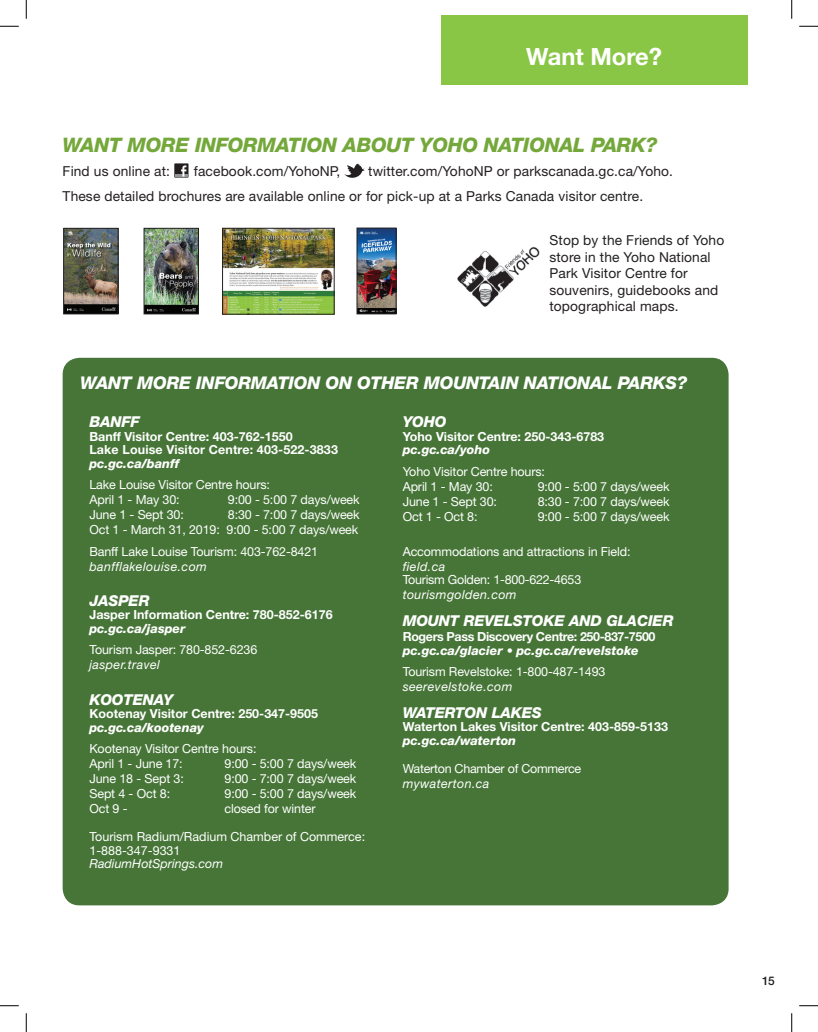
<style>
.page{position:relative;width:818px;height:1032px;background:#fff}
.page>*{position:absolute;margin:0;border:0;box-sizing:border-box;transform-origin:0 0}
.t1{font:700 23.75px "Helvetica Neue LT Std";color:#fff}
.t2{font:italic 800 20px "Helvetica Neue LT Std";letter-spacing:-.01em;color:#74a83a}
.t3{font:italic 800 17.5px "Helvetica Neue LT Std";letter-spacing:-.01em;color:#fff}
.t4{font:italic 800 15px "Helvetica Neue LT Std";letter-spacing:-.01em;color:#fff}
.t5{font:13.75px/16.5px "Helvetica Neue LT Std";letter-spacing:.01em;color:#231f20}
.t6{font:12.5px/15px "Helvetica Neue LT Std";letter-spacing:-.01em;color:#fff}
.t7{font:700 12.5px/13.8px "Helvetica Neue LT Std";color:#fff}
.t8{font:italic 800 12.5px "Helvetica Neue LT Std";color:#fff}
.t9{font:italic 12.5px "Helvetica Neue LT Std";letter-spacing:.03em;color:#fff}
.t10{font:700 12.5px "Helvetica Neue LT Std";letter-spacing:-.03em;color:#fff}
.t11{font:italic 12.5px "Helvetica Neue LT Std";color:#fff}
.t12{font:500 11.88px "Helvetica Neue LT Std";color:#231f20}
</style>
<div class="page">
<img style="left:224px;top:230px;width:108px;height:82px">
<div style="left:222px;top:228px;width:112px;height:86px;border:1px solid #231f20"></div>
<div style="left:441px;top:15px;width:306px;height:70px;background:#8ac645"></div>
<div style="left:63px;top:358px;width:665px;height:547px;background:#467537;border-radius:17px"></div>
<div style="left:174px;top:163px;width:14px;height:14px;background:#221d1f"></div>
<svg style="left:175px;top:165px;width:12px;height:11px"></svg>
<svg style="left:344px;top:164px;width:20px;height:14px"></svg>
<img style="left:457px;top:247px;width:83px;height:60px">
<img style="left:65px;top:230px;width:52px;height:82px">
<div style="left:63px;top:228px;width:56px;height:86px;border:1px solid #231f20"></div>
<img style="left:145px;top:230px;width:52px;height:82px">
<div style="left:143px;top:228px;width:56px;height:86px;border:1px solid #231f20"></div>
<img style="left:358px;top:230px;width:36px;height:82px">
<div style="left:356px;top:228px;width:40px;height:86px;border:1px solid #231f20"></div>
<svg style="left:0;top:25px;width:19px;height:2px"></svg>
<svg style="left:799px;top:25px;width:19px;height:2px"></svg>
<svg style="left:0;top:1005px;width:19px;height:1px"></svg>
<svg style="left:799px;top:1005px;width:19px;height:1px"></svg>
<svg style="left:25px;top:0;width:2px;height:19px"></svg>
<svg style="left:25px;top:1013px;width:2px;height:18px"></svg>
<svg style="left:791px;top:0;width:1px;height:19px"></svg>
<svg style="left:791px;top:1013px;width:1px;height:18px"></svg>
<h1 class="t1" style="left:526px;top:41px;width:137px">Want More?</h1>
<h2 class="t2" style="left:63px;top:133px;width:596px">WANT MORE INFORMATION ABOUT YOHO NATIONAL PARK?</h2>
<p class="t5" style="left:63px;top:163px;width:109px">Find us online at:</p>
<p class="t5" style="left:194px;top:163px;width:148px">facebook.com/YohoNP,</p>
<p class="t5" style="left:63px;top:159px;width:612px;line-height:24.4px;text-indent:305px">twitter.com/YohoNP or parkscanada.gc.ca/Yoho.<br>These detailed brochures are available online or for pick-up at a Parks Canada visitor centre.</p>
<p class="t5" style="left:549px;top:232px;width:176px">Stop by the Friends of Yoho store in the Yoho National<br>Park Visitor Centre for souvenirs, guidebooks and topographical maps.</p>
<h3 class="t3" style="left:80px;top:372px;width:608px">WANT MORE INFORMATION ON OTHER MOUNTAIN NATIONAL PARKS?</h3>
<p class="t4" style="left:89px;top:412px;width:52px">BANFF</p>
<p class="t7" style="left:89px;top:429px;width:250px">Banff Visitor Centre: 403-762-1550<br>Lake Louise Visitor Centre: 403-522-3833</p>
<p class="t8" style="left:89px;top:456px;width:91px">pc.gc.ca/banff</p>
<p class="t6" style="left:89px;top:477px;width:182px">Lake Louise Visitor Centre hours:<br>April 1 - May 30:</p>
<p class="t6" style="left:228px;top:492px;width:133px">9:00 - 5:00 7 days/week</p>
<p class="t6" style="left:89px;top:507px;width:272px;text-align:right">8:30 - 7:00 7 days/week<br>Oct 1 - March 31, 2019: 9:00 - 5:00 7 days/week</p>
<p class="t6" style="left:89px;top:543px;width:230px">Banff Lake Louise Tourism: 403-762-8421</p>
<p class="t9" style="left:89px;top:558px;width:119px">banfflakelouise.com</p>
<p class="t4" style="left:89px;top:591px;width:62px">JASPER</p>
<p class="t7" style="left:89px;top:607px;width:245px">Jasper Information Centre: 780-852-6176</p>
<p class="t8" style="left:89px;top:621px;width:98px">pc.gc.ca/jasper</p>
<p class="t6" style="left:89px;top:642px;width:169px">Tourism Jasper: 780-852-6236</p>
<p class="t9" style="left:89px;top:657px;width:72px">jasper.travel</p>
<p class="t4" style="left:89px;top:690px;width:85px">KOOTENAY</p>
<p class="t7" style="left:89px;top:706px;width:230px">Kootenay Visitor Centre: 250-347-9505</p>
<p class="t8" style="left:89px;top:720px;width:116px">pc.gc.ca/kootenay</p>
<p class="t6" style="left:89px;top:741px;width:168px">Kootenay Visitor Centre hours:<br>April 1 - June 17:</p>
<p class="t6" style="left:89px;top:507px;width:96px">June 1 - Sept 30:</p>
<p class="t6" style="left:224px;top:756px;width:133px">9:00 - 5:00 7 days/week</p>
<p class="t6" style="left:89px;top:771px;width:96px">June 18 - Sept 3:</p>
<p class="t6" style="left:224px;top:771px;width:133px">9:00 - 7:00 7 days/week</p>
<p class="t6" style="left:89px;top:786px;width:82px">Sept 4 - Oct 8:</p>
<p class="t6" style="left:224px;top:786px;width:133px">9:00 - 5:00 7 days/week</p>
<p class="t6" style="left:89px;top:801px;width:40px">Oct 9 -</p>
<p class="t6" style="left:224px;top:801px;width:93px">closed for winter</p>
<p class="t6" style="left:89px;top:829px;width:277px;line-height:13.8px">Tourism Radium/Radium Chamber of Commerce:<br>1-888-347-9331</p>
<p class="t11" style="left:89px;top:856px;width:135px">RadiumHotSprings.com</p>
<p class="t4" style="left:402px;top:412px;width:45px">YOHO</p>
<p class="t7" style="left:402px;top:429px;width:203px">Yoho Visitor Centre: 250-343-6783</p>
<p class="t8" style="left:402px;top:442px;width:89px">pc.gc.ca/yoho</p>
<p class="t6" style="left:402px;top:463px;width:144px">Yoho Visitor Centre hours:<br>April 1 - May 30:</p>
<p class="t6" style="left:537px;top:478px;width:133px">9:00 - 5:00 7 days/week</p>
<p class="t6" style="left:402px;top:493px;width:96px">June 1 - Sept 30:</p>
<p class="t6" style="left:537px;top:493px;width:133px">8:30 - 7:00 7 days/week</p>
<p class="t6" style="left:402px;top:508px;width:76px">Oct 1 - Oct 8:</p>
<p class="t6" style="left:537px;top:508px;width:133px">9:00 - 5:00 7 days/week</p>
<p class="t6" style="left:402px;top:543px;width:229px">Accommodations and attractions in Field:</p>
<p class="t9" style="left:402px;top:558px;width:44px">field.ca</p>
<p class="t6" style="left:402px;top:572px;width:180px">Tourism Golden: 1-800-622-4653</p>
<p class="t9" style="left:402px;top:587px;width:115px">tourismgolden.com</p>
<p class="t4" style="left:402px;top:611px;width:272px">MOUNT REVELSTOKE AND GLACIER</p>
<p class="t10" style="left:402px;top:629px;width:254px">Rogers Pass Discovery Centre: 250-837-7500</p>
<p class="t8" style="left:402px;top:643px;width:238px">pc.gc.ca/glacier • pc.gc.ca/revelstoke</p>
<p class="t6" style="left:402px;top:664px;width:204px">Tourism Revelstoke: 1-800-487-1493</p>
<p class="t9" style="left:402px;top:679px;width:111px">seerevelstoke.com</p>
<p class="t4" style="left:402px;top:703px;width:141px">WATERTON LAKES</p>
<p class="t7" style="left:402px;top:719px;width:267px">Waterton Lakes Visitor Centre: 403-859-5133</p>
<p class="t8" style="left:402px;top:733px;width:115px">pc.gc.ca/waterton</p>
<p class="t6" style="left:402px;top:760px;width:180px">Waterton Chamber of Commerce</p>
<p class="t9" style="left:402px;top:775px;width:88px">mywaterton.ca</p>
<p class="t12" style="left:762px;top:972px;width:14px">15</p>
</div>
